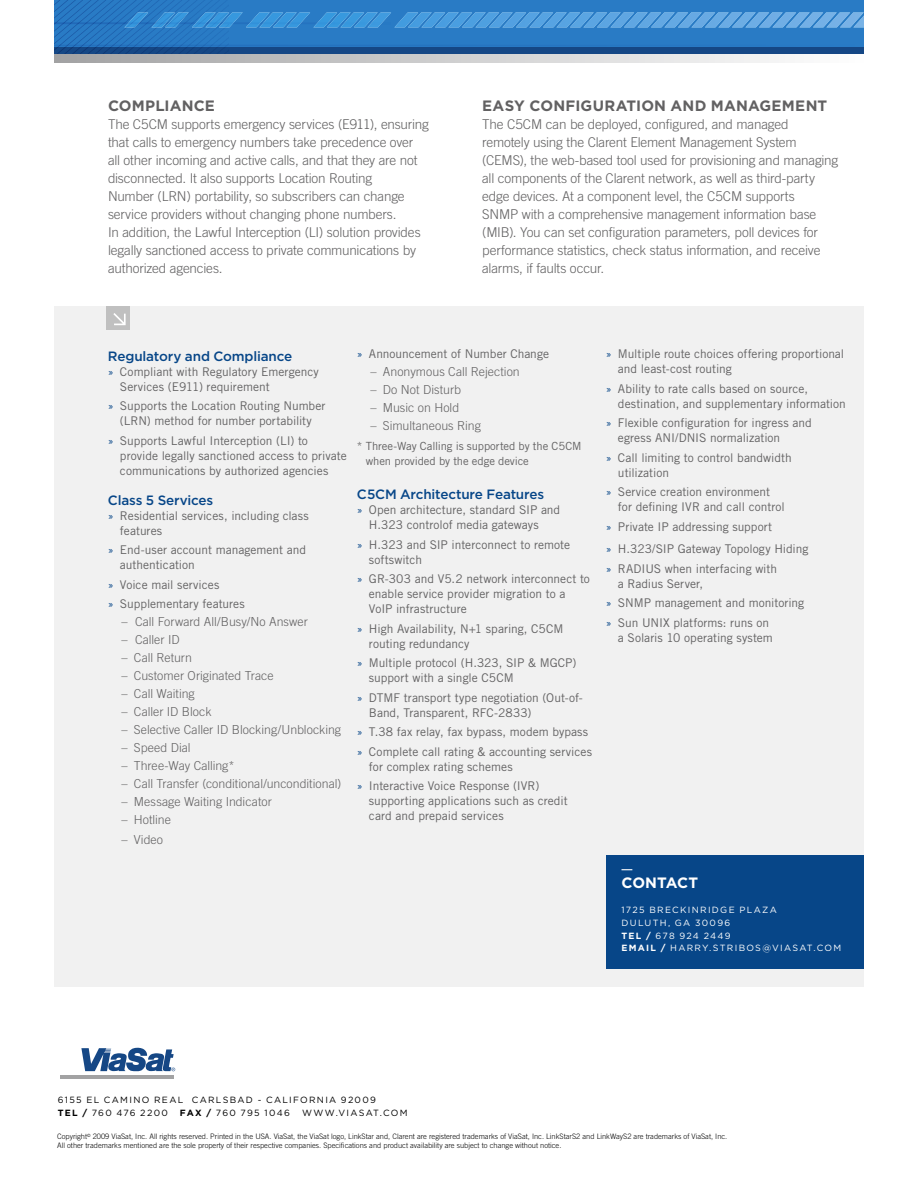
<style>
.page{position:relative;width:918px;height:1188px;background:#fff}
.page>*{position:absolute;margin:0;border:0;box-sizing:border-box;transform-origin:0 0}
.t1{font:700 15px "Gotham";letter-spacing:.015em;color:#626162}
.t2{font:700 15px "Gotham";letter-spacing:.005em;color:#fff}
.t3{font:300 13.5px/18px "Trade Gothic LT Std";letter-spacing:-.015em;color:#626162}
.t4{font:500 13.5px "Gotham";letter-spacing:-.015em;color:#074688}
.t5{font:300 12.3px "Trade Gothic LT Std";color:#626162}
.t6{font:12px/15px "Trade Gothic LT Std";color:#626162}
.t7{font:11.25px/15px "Trade Gothic LT Std";letter-spacing:-.005em;color:#626162}
.t8{font:9px/12.8px "Gotham";letter-spacing:.145em;color:#000}
.t9{font:9px/12.8px "Gotham";letter-spacing:.14em;color:#fff}
.t10{font:300 7.5px/9px "Trade Gothic LT Std";color:#000}
.s1{color:#074688}
.s2{font-weight:700}
</style>
<div class="page">
<div style="left:54px;top:306px;width:810px;height:680px;background:#f1f1f1"></div>
<svg style="left:54px;top:0;width:810px;height:54px;background:#2f7bc1"></svg>
<svg style="left:54px;top:54px;width:725px;height:9px;background:#cbcbcb"></svg>
<hr style="left:60px;top:1075px;width:114px;height:4px;background:#a2a2a3">
<svg style="left:81px;top:1048px;width:94px;height:23px"></svg>
<div style="left:606px;top:855px;width:258px;height:114px;background:#074688"></div>
<div style="left:106px;top:306px;width:24px;height:24px;background:#c0c0c0"></div>
<svg style="left:113px;top:313px;width:13px;height:12px"></svg>
<p class="t1" style="left:108px;top:96px;width:97px">COMPLIANCE</p>
<p class="t3" style="left:108px;top:115px;width:322px">The C5CM supports emergency services (E911), ensuring that calls to emergency numbers take precedence over<br>all other incoming and active calls, and that they are not disconnected. It also supports Location Routing<br>Number (LRN) portability, so subscribers can change service providers without changing phone numbers.<br>In addition, the Lawful Interception (LI) solution provides legally sanctioned access to private communications by authorized agencies.</p>
<p class="t1" style="left:482px;top:96px;width:343px">EASY CONFIGURATION AND MANAGEMENT</p>
<p class="t3" style="left:482px;top:115px;width:358px">The C5CM can be deployed, configured, and managed remotely using the Clarent Element Management System (CEMS), the web-based tool used for provisioning and managing all components of the Clarent network, as well as third-party edge devices. At a component level, the C5CM supports<br>SNMP with a comprehensive management information base (MIB). You can set configuration parameters, poll devices for performance statistics, check status information, and receive alarms, if faults occur.</p>
<p class="t4" style="left:108px;top:347px;width:186px">Regulatory and Compliance</p>
<p class="t6" style="left:120px;top:364px;width:200px;text-indent:-12px"><span class="s1">»</span> Compliant with Regulatory Emergency<br>Services (E911) requirement</p>
<p class="t6" style="left:108px;top:398px;width:219px;text-align:center"><span class="s1">»</span> Supports the Location Routing Number (LRN) method for number portability</p>
<p class="t6" style="left:120px;top:433px;width:228px;text-indent:-12px"><span class="s1">»</span> Supports Lawful Interception (LI) to provide legally sanctioned access to private communications by authorized agencies</p>
<p class="t4" style="left:108px;top:491px;width:107px">Class 5 Services</p>
<p class="t6" style="left:120px;top:508px;width:190px;text-indent:-12px"><span class="s1">»</span> Residential services, including class features</p>
<p class="t6" style="left:120px;top:542px;width:188px;text-indent:-12px"><span class="s1">»</span> End-user account management and authentication</p>
<p class="t6" style="left:108px;top:574px;width:138px;line-height:19.5px"><span class="s1">»</span> Voice mail services<br><span class="s1">»</span> Supplementary features</p>
<p class="t5" style="left:121px;top:614px;width:188px">– Call Forward All/Busy/No Answer</p>
<p class="t5" style="left:121px;top:632px;width:60px">– Caller ID</p>
<p class="t5" style="left:121px;top:650px;width:72px">– Call Return</p>
<p class="t5" style="left:121px;top:668px;width:154px">– Customer Originated Trace</p>
<p class="t5" style="left:121px;top:686px;width:75px">– Call Waiting</p>
<p class="t5" style="left:121px;top:704px;width:92px">– Caller ID Block</p>
<p class="t5" style="left:121px;top:722px;width:221px">– Selective Caller ID Blocking/Unblocking</p>
<p class="t5" style="left:121px;top:740px;width:71px">– Speed Dial</p>
<p class="t5" style="left:121px;top:758px;width:115px">– Three-Way Calling*</p>
<p class="t5" style="left:121px;top:776px;width:221px">– Call Transfer (conditional/unconditional)</p>
<p class="t5" style="left:121px;top:794px;width:152px">– Message Waiting Indicator</p>
<p class="t5" style="left:121px;top:812px;width:51px">– Hotline</p>
<p class="t5" style="left:121px;top:832px;width:43px">– Video</p>
<p class="t6" style="left:357px;top:346px;width:194px"><span class="s1">»</span> Announcement of Number Change</p>
<p class="t5" style="left:370px;top:365px;width:151px">– Anonymous Call Rejection</p>
<p class="t5" style="left:370px;top:383px;width:92px">– Do Not Disturb</p>
<p class="t5" style="left:370px;top:401px;width:90px">– Music on Hold</p>
<p class="t5" style="left:370px;top:419px;width:112px">– Simultaneous Ring</p>
<p class="t7" style="left:366px;top:438px;width:217px;text-indent:-9px">* Three-Way Calling is supported by the C5CM when provided by the edge device</p>
<p class="t4" style="left:357px;top:486px;width:189px">C5CM Architecture Features</p>
<p class="t6" style="left:369px;top:502px;width:193px;text-indent:-12px"><span class="s1">»</span> Open architecture, standard SIP and<br>H.323 controlof media gateways</p>
<p class="t6" style="left:369px;top:537px;width:203px;text-indent:-12px"><span class="s1">»</span> H.323 and SIP interconnect to remote softswitch</p>
<p class="t6" style="left:369px;top:571px;width:222px;text-indent:-12px"><span class="s1">»</span> GR-303 and V5.2 network interconnect to enable service provider migration to a<br>VoIP infrastructure</p>
<p class="t6" style="left:369px;top:621px;width:196px;text-indent:-12px"><span class="s1">»</span> High Availability, N+1 sparing, C5CM routing redundancy</p>
<p class="t6" style="left:369px;top:655px;width:209px;text-indent:-12px"><span class="s1">»</span> Multiple protocol (H.323, SIP &amp; MGCP) support with a single C5CM</p>
<p class="t6" style="left:369px;top:690px;width:215px;text-indent:-12px"><span class="s1">»</span> DTMF transport type negotiation (Out-of-<br>Band, Transparent, RFC-2833)</p>
<p class="t6" style="left:357px;top:722px;width:237px;line-height:19.5px"><span class="s1">»</span> T.38 fax relay, fax bypass, modem bypass <span class="s1">»</span> Complete call rating &amp; accounting services</p>
<p class="t6" style="left:357px;top:757px;width:184px;line-height:19.5px;text-indent:12px">for complex rating schemes<br><span class="s1">»</span> Interactive Voice Response (IVR)</p>
<p class="t6" style="left:369px;top:793px;width:200px">supporting applications such as credit card and prepaid services</p>
<p class="t6" style="left:618px;top:346px;width:228px;text-indent:-12px"><span class="s1">»</span> Multiple route choices offering proportional and least-cost routing</p>
<p class="t6" style="left:618px;top:381px;width:229px;text-indent:-12px"><span class="s1">»</span> Ability to rate calls based on source, destination, and supplementary information</p>
<p class="t6" style="left:618px;top:415px;width:195px;text-indent:-12px"><span class="s1">»</span> Flexible configuration for ingress and egress ANI/DNIS normalization</p>
<p class="t6" style="left:618px;top:450px;width:175px;text-indent:-12px"><span class="s1">»</span> Call limiting to control bandwidth utilization</p>
<p class="t6" style="left:618px;top:484px;width:168px;text-indent:-12px"><span class="s1">»</span> Service creation environment for defining IVR and call control</p>
<p class="t6" style="left:606px;top:515px;width:204px;line-height:22.5px"><span class="s1">»</span> Private IP addressing support<br><span class="s1">»</span> H.323/SIP Gateway Topology Hiding</p>
<p class="t6" style="left:618px;top:561px;width:161px;text-indent:-12px"><span class="s1">»</span> RADIUS when interfacing with a Radius Server,</p>
<p class="t6" style="left:606px;top:593px;width:200px;line-height:19.5px"><span class="s1">»</span> SNMP management and monitoring <span class="s1">»</span> Sun UNIX platforms: runs on</p>
<p class="t6" style="left:618px;top:630px;width:156px">a Solaris 10 operating system</p>
<p class="t2" style="left:621px;top:873px;width:67px">CONTACT</p>
<p class="t9" style="left:621px;top:903px;width:44px">1725 BREC</p>
<p class="t9" style="left:680px;top:903px;width:15px">KINRID</p>
<p class="t9" style="left:622px;top:903px;width:221px;text-indent:99px">GE PLAZA<br>DULUTH, GA 30096<br><span class="s2">TEL /</span> 678 924 2449<br><span class="s2">E MAIL /</span> HARRY.STRIBOS@VIASAT.COM</p>
<p class="t8" style="left:58px;top:1094px;width:320px">6155 EL CAMINO REAL CARLSBAD - CALIFORNIA 92009<br><span class="s2">TEL /</span> 760 476 2200</p>
<p class="t8" style="left:180px;top:1106px;width:112px"><span class="s2">FAX /</span> 760 795 1046</p>
<p class="t8" style="left:302px;top:1106px;width:107px">WWW.VIASAT.COM</p>
<p class="t10" style="left:57px;top:1132px;width:672px">Copyright<sup>©</sup> 2009 ViaSat, Inc. All rights reserved. Printed in the USA. ViaSat, the ViaSat logo, LinkStar and, Clarent are registered trademarks of ViaSat, Inc. LinkStarS2 and LinkWayS2 are trademarks of ViaSat, Inc.<br>All other trademarks mentioned are the sole property of their respective companies. Specifications and product availability are subject to change without notice.</p>
</div>
